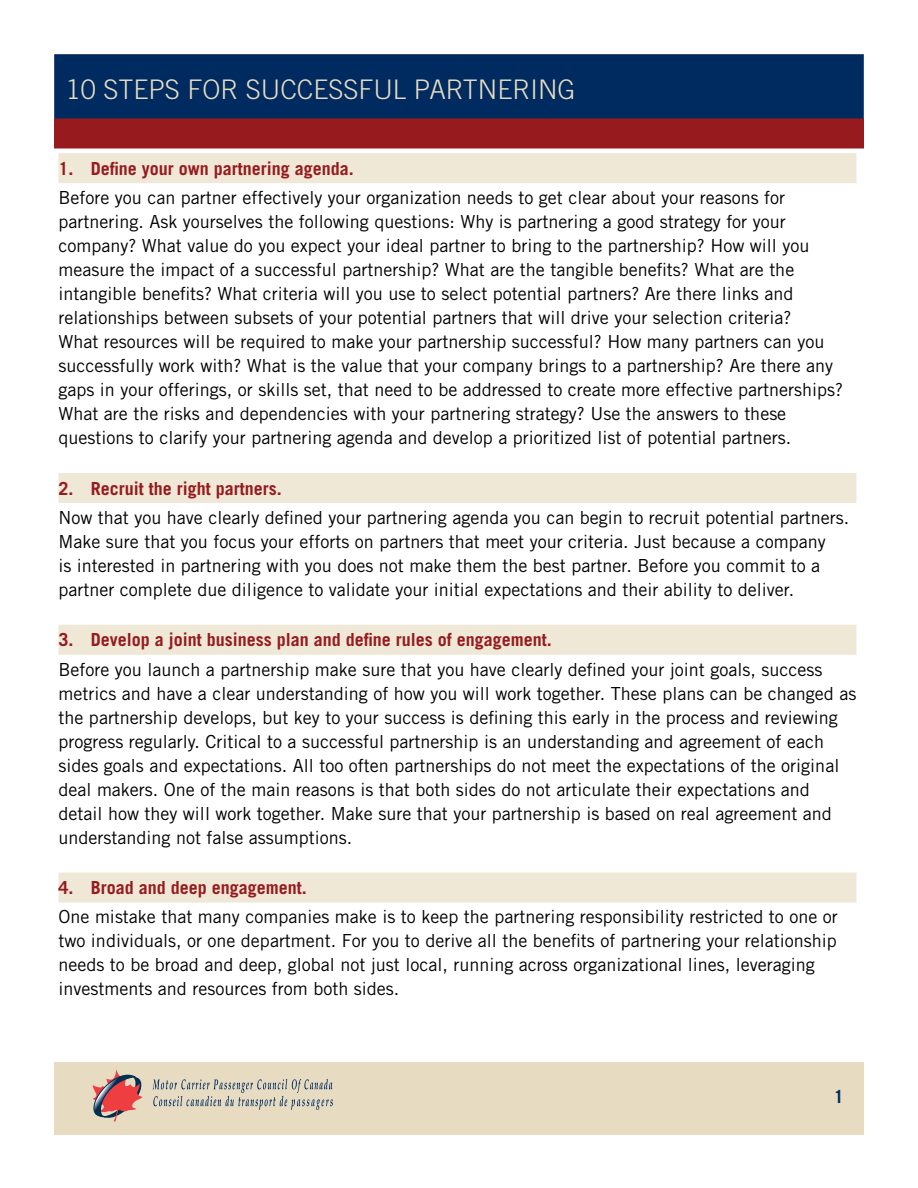
<style>
.page{position:relative;width:918px;height:1188px;background:#fff}
.page>*{position:absolute;margin:0;border:0;box-sizing:border-box;transform-origin:0 0}
.t1{font:300 27px "Trade Gothic";color:#e7dcc1}
.t2{font:18px/24px "Trade Gothic";color:#000}
.t3{font:700 18px "Trade Gothic";color:#971b1e}
.t4{font:700 18px "Trade Gothic";color:#002b60}
</style>
<div class="page">
<div style="left:54px;top:1062px;width:810px;height:73px;background:#e7dcc1"></div>
<svg style="left:153px;top:1079px;width:180px;height:31px"></svg>
<svg style="left:92px;top:1069px;width:51px;height:53px"></svg>
<div style="left:54px;top:54px;width:810px;height:73px;background:#002b60;border:1px solid #002b60"></div>
<div style="left:54px;top:118px;width:810px;height:30px;background:#971b1e"></div>
<div style="left:58px;top:153px;width:798px;height:30px;background:#efe8d7"></div>
<div style="left:58px;top:473px;width:798px;height:30px;background:#efe8d7"></div>
<div style="left:58px;top:625px;width:798px;height:30px;background:#efe8d7"></div>
<div style="left:58px;top:873px;width:798px;height:30px;background:#efe8d7"></div>
<h1 class="t1" style="left:66px;top:74px;width:511px">10 STEPS FOR SUCCESSFUL PARTNERING</h1>
<p class="t3" style="left:58px;top:157px;width:297px">1. Define your own partnering agenda.</p>
<p class="t2" style="left:58px;top:186px;width:786px">Before you can partner effectively your organization needs to get clear about your reasons for partnering. Ask yourselves the following questions: Why is partnering a good strategy for your company? What value do you expect your ideal partner to bring to the partnership? How will you measure the impact of a successful partnership? What are the tangible benefits? What are the intangible benefits? What criteria will you use to select potential partners? Are there links and relationships between subsets of your potential partners that will drive your selection criteria?<br>What resources will be required to make your partnership successful? How many partners can you successfully work with? What is the value that your company brings to a partnership? Are there any gaps in your offerings, or skills set, that need to be addressed to create more effective partnerships?<br>What are the risks and dependencies with your partnering strategy? Use the answers to these questions to clarify your partnering agenda and develop a prioritized list of potential partners.</p>
<p class="t3" style="left:58px;top:477px;width:225px">2. Recruit the right partners.</p>
<p class="t2" style="left:58px;top:505px;width:792px">Now that you have clearly defined your partnering agenda you can begin to recruit potential partners.<br>Make sure that you focus your efforts on partners that meet your criteria. Just because a company<br>is interested in partnering with you does not make them the best partner. Before you commit to a partner complete due diligence to validate your initial expectations and their ability to deliver.</p>
<p class="t3" style="left:58px;top:629px;width:495px">3. Develop a joint business plan and define rules of engagement.</p>
<p class="t2" style="left:58px;top:657px;width:799px">Before you launch a partnership make sure that you have clearly defined your joint goals, success metrics and have a clear understanding of how you will work together. These plans can be changed as the partnership develops, but key to your success is defining this early in the process and reviewing progress regularly. Critical to a successful partnership is an understanding and agreement of each sides goals and expectations. All too often partnerships do not meet the expectations of the original deal makers. One of the main reasons is that both sides do not articulate their expectations and detail how they will work together. Make sure that your partnership is based on real agreement and understanding not false assumptions.</p>
<p class="t3" style="left:58px;top:877px;width:250px">4. Broad and deep engagement.</p>
<p class="t2" style="left:58px;top:905px;width:781px">One mistake that many companies make is to keep the partnering responsibility restricted to one or two individuals, or one department. For you to derive all the benefits of partnering your relationship needs to be broad and deep, global not just local, running across organizational lines, leveraging investments and resources from both sides.</p>
<p class="t4" style="left:834px;top:1086px;width:12px">1</p>
</div>
